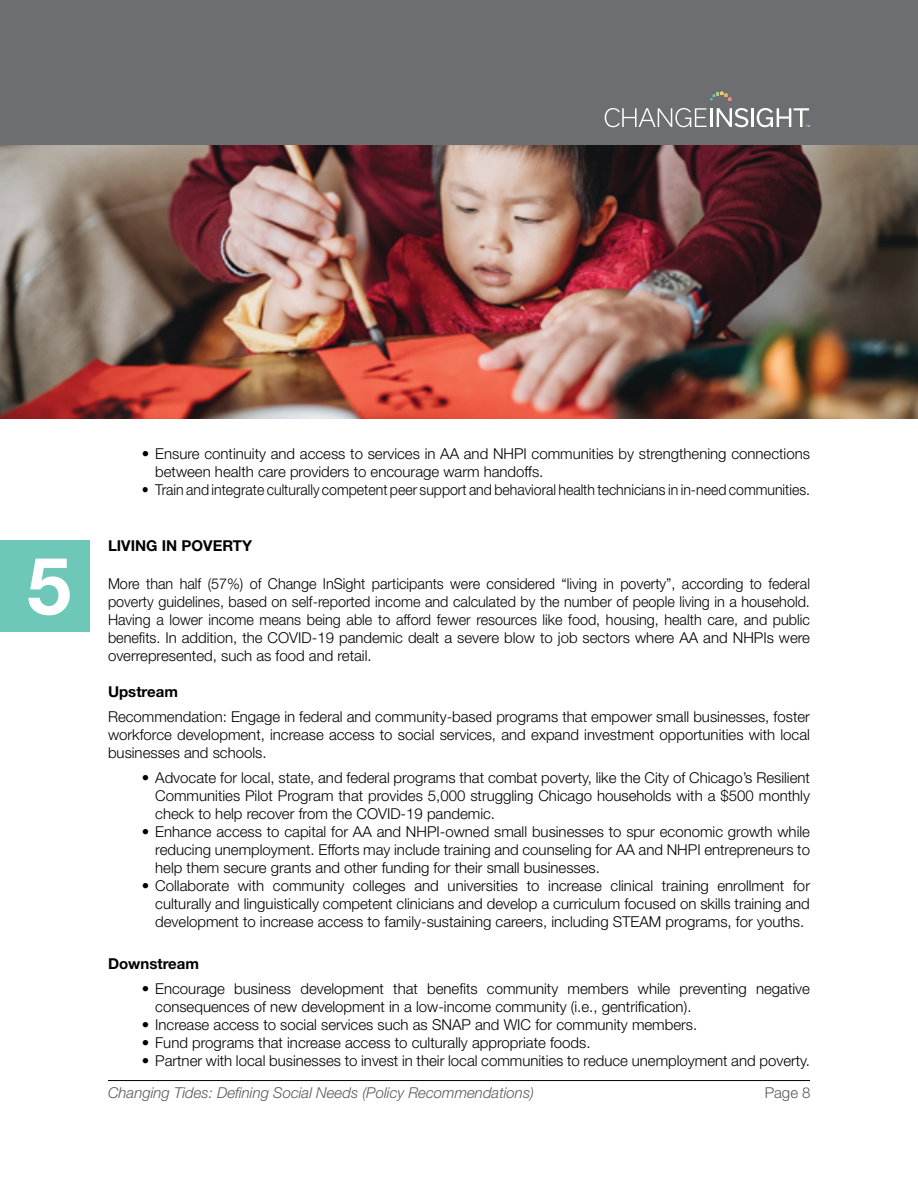
<style>
.page{position:relative;width:918px;height:1188px;background:#fff}
.page>*{position:absolute;margin:0;border:0;box-sizing:border-box;transform-origin:0 0}
.t1{font:700 79.5px "Helvetica Neue LT Std";color:#fff}
.t2{font:300 15px/18px "Helvetica Neue LT Std";color:#000;text-align:justify}
.t3{font:300 15px/18px "Helvetica Neue LT Std";color:#000;text-align:justify;scale:.96 1}
.t4{font:300 15px "Helvetica Neue LT Std";color:#000;scale:.94 1}
.t5{font:italic 300 15px "Helvetica Neue LT Std";color:#58595b}
.t6{font:700 15px "Helvetica Neue LT Std";color:#000}
.t7{font:300 15px "Helvetica Neue LT Std";color:#58595b}
</style>
<div class="page">
<div style="left:0;top:0;width:918px;height:148px;background:#6d6e71"></div>
<svg style="left:721px;top:92px;width:11px;height:9px"></svg>
<svg style="left:605px;top:108px;width:102px;height:19px"></svg>
<hr style="left:710px;top:108px;width:3px;height:19px;background:#fff">
<svg style="left:717px;top:108px;width:31px;height:19px"></svg>
<hr style="left:751px;top:108px;width:3px;height:19px;background:#fff">
<svg style="left:757px;top:108px;width:53px;height:19px"></svg>
<hr style="left:108px;top:1080px;width:702px;height:1px;background:#000">
<div style="left:0;top:540px;width:90px;height:92px;background:#6ec8b8"></div>
<img style="left:0;top:146px;width:918px;height:272px">
<h1 class="t1" style="left:27px;top:537px;width:46px">5</h1>
<p class="t2" style="left:155px;top:444px;width:656px;text-indent:-14px">• Ensure continuity and access to services in AA and NHPI communities by strengthening connections between health care providers to encourage warm handoffs.</p>
<p class="t4" style="left:142px;top:480px;width:712px">• Train and integrate culturally competent peer support and behavioral health technicians in in-need communities.</p>
<p class="t6" style="left:108px;top:536px;width:146px">LIVING IN POVERTY</p>
<p class="t3" style="left:108px;top:575px;width:733px">More than half (57%) of Change InSight participants were considered “living in poverty”, according to federal poverty guidelines, based on self-reported income and calculated by the number of people living in a household.<br>Having a lower income means being able to afford fewer resources like food, housing, health care, and public benefits. In addition, the COVID-19 pandemic dealt a severe blow to job sectors where AA and NHPIs were overrepresented, such as food and retail.</p>
<p class="t6" style="left:108px;top:683px;width:71px">Upstream</p>
<p class="t2" style="left:108px;top:707px;width:703px">Recommendation: Engage in federal and community-based programs that empower small businesses, foster workforce development, increase access to social services, and expand investment opportunities with local businesses and schools.</p>
<p class="t2" style="left:155px;top:768px;width:656px;text-indent:-14px">• Advocate for local, state, and federal programs that combat poverty, like the City of Chicago’s Resilient Communities Pilot Program that provides 5,000 struggling Chicago households with a $500 monthly check to help recover from the COVID-19 pandemic.</p>
<p class="t2" style="left:155px;top:822px;width:656px;text-indent:-14px">• Enhance access to capital for AA and NHPI-owned small businesses to spur economic growth while reducing unemployment. Efforts may include training and counseling for AA and NHPI entrepreneurs to help them secure grants and other funding for their small businesses.</p>
<p class="t2" style="left:155px;top:876px;width:656px;text-indent:-14px">• Collaborate with community colleges and universities to increase clinical training enrollment for culturally and linguistically competent clinicians and develop a curriculum focused on skills training and development to increase access to family-sustaining careers, including STEAM programs, for youths.</p>
<p class="t6" style="left:108px;top:955px;width:93px">Downstream</p>
<p class="t2" style="left:155px;top:980px;width:656px;text-indent:-14px">• Encourage business development that benefits community members while preventing negative consequences of new development in a low-income community (i.e., gentrification).</p>
<p class="t2" style="left:142px;top:1016px;width:557px">• Increase access to social services such as SNAP and WIC for community members.</p>
<p class="t2" style="left:142px;top:1034px;width:450px">• Fund programs that increase access to culturally appropriate foods.</p>
<p class="t2" style="left:142px;top:1052px;width:670px">• Partner with local businesses to invest in their local communities to reduce unemployment and poverty.</p>
<p class="t5" style="left:108px;top:1084px;width:428px">Changing Tides: Defining Social Needs (Policy Recommendations)</p>
<p class="t7" style="left:765px;top:1084px;width:47px">Page 8</p>
</div>
